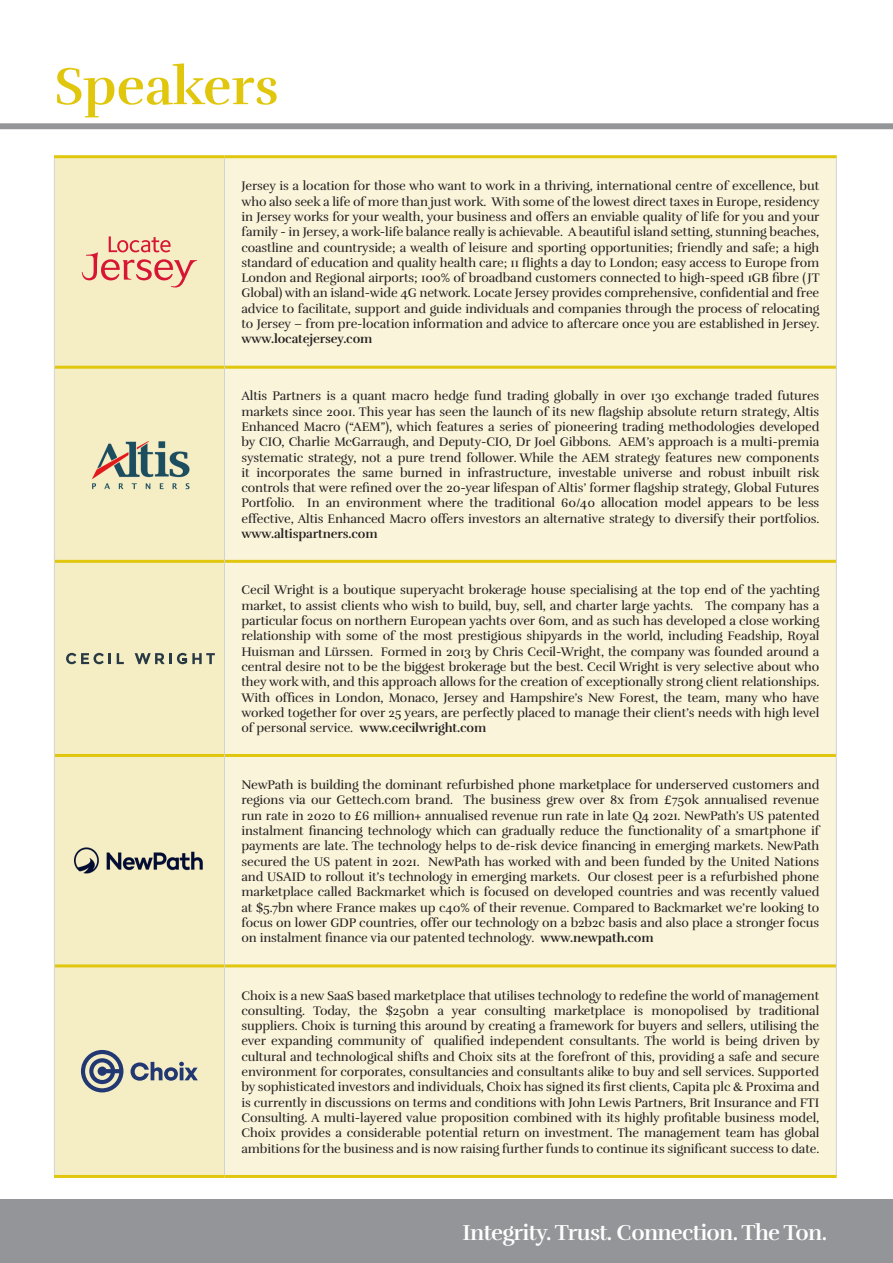
<style>
.page{position:relative;width:893px;height:1263px;background:#fff}
.page>*{position:absolute;margin:0;border:0;box-sizing:border-box;transform-origin:0 0}
.t1{font:700 53.1px "Rufina";color:#e0c60d}
.t2{font:700 22.2px "Rufina";letter-spacing:-.03em;color:#fff}
.Speaker_Text{font:12.75px/15.3px "Rufina";letter-spacing:-.01em;color:#231f20;text-align:justify}
.s1{font-weight:700}
</style>
<div class="page">
<div style="left:0;top:123px;width:893px;height:6px;background:#939598"></div>
<div style="left:0;top:1200px;width:893px;height:63px;background:#939598"></div>
<div style="left:55px;top:158px;width:169px;height:1017px;background:#f5eec5"></div>
<div style="left:225px;top:158px;width:611px;height:1017px;background:#f9f4da"></div>
<hr style="left:54px;top:155px;width:170px;height:3px;background:#e0c60d">
<hr style="left:224px;top:155px;width:613px;height:3px;background:#e0c60d">
<hr style="left:55px;top:366px;width:169px;height:3px;background:#e0c60d">
<hr style="left:225px;top:366px;width:611px;height:3px;background:#e0c60d">
<hr style="left:55px;top:560px;width:169px;height:3px;background:#e0c60d">
<hr style="left:225px;top:560px;width:611px;height:3px;background:#e0c60d">
<hr style="left:55px;top:754px;width:169px;height:3px;background:#e0c60d">
<hr style="left:225px;top:754px;width:611px;height:3px;background:#e0c60d">
<hr style="left:55px;top:964px;width:169px;height:3px;background:#e0c60d">
<hr style="left:225px;top:964px;width:611px;height:3px;background:#e0c60d">
<hr style="left:54px;top:1175px;width:170px;height:3px;background:#e0c60d">
<hr style="left:224px;top:1175px;width:613px;height:3px;background:#e0c60d">
<hr style="left:54px;top:158px;width:1px;height:209px;background:#d1d2d4">
<hr style="left:54px;top:367px;width:1px;height:194px;background:#d1d2d4">
<hr style="left:54px;top:561px;width:1px;height:194px;background:#d1d2d4">
<hr style="left:54px;top:755px;width:1px;height:211px;background:#d1d2d4">
<hr style="left:54px;top:966px;width:1px;height:209px;background:#d1d2d4">
<hr style="left:224px;top:158px;width:1px;height:209px;background:#d1d2d4">
<hr style="left:836px;top:158px;width:1px;height:209px;background:#d1d2d4">
<hr style="left:224px;top:367px;width:1px;height:194px;background:#d1d2d4">
<hr style="left:836px;top:367px;width:1px;height:194px;background:#d1d2d4">
<hr style="left:224px;top:561px;width:1px;height:194px;background:#d1d2d4">
<hr style="left:836px;top:561px;width:1px;height:194px;background:#d1d2d4">
<hr style="left:224px;top:755px;width:1px;height:211px;background:#d1d2d4">
<hr style="left:836px;top:755px;width:1px;height:211px;background:#d1d2d4">
<hr style="left:224px;top:966px;width:1px;height:209px;background:#d1d2d4">
<hr style="left:836px;top:966px;width:1px;height:209px;background:#d1d2d4">
<svg style="left:82px;top:236px;width:115px;height:52px;background:#efc3a8"></svg>
<img style="left:86px;top:437px;width:107px;height:55px">
<svg style="left:66px;top:653px;width:45px;height:11px"></svg>
<svg style="left:117px;top:653px;width:7px;height:11px"></svg>
<svg style="left:135px;top:653px;width:80px;height:11px"></svg>
<img style="left:75px;top:848px;width:127px;height:25px">
<svg style="left:81px;top:1050px;width:42px;height:42px;background:#8b929b"></svg>
<svg style="left:131px;top:1062px;width:67px;height:19px"></svg>
<p class="t1" style="left:54px;top:54px;width:226px">Speakers</p>
<p class="Speaker_Text" style="left:241px;top:179px;width:580px">Jersey is a location for those who want to work in a thriving, international centre of excellence, but who also seek a life of more than just work. With some of the lowest direct taxes in Europe, residency in Jersey works for your wealth, your business and offers an enviable quality of life for you and your family - in Jersey, a work-life balance really is achievable. A beautiful island setting, stunning beaches, coastline and countryside; a wealth of leisure and sporting opportunities; friendly and safe; a high standard of education and quality health care; 11 flights a day to London; easy access to Europe from London and Regional airports; 100% of broadband customers connected to high-speed 1GB fibre (JT Global) with an island-wide 4G network. Locate Jersey provides comprehensive, confidential and free advice to facilitate, support and guide individuals and companies through the process of relocating to Jersey – from pre-location information and advice to aftercare once you are established in Jersey. <span class="s1">www.locatejersey.com</span></p>
<p class="Speaker_Text" style="left:241px;top:388px;width:579px">Altis Partners is a quant macro hedge fund trading globally in over 130 exchange traded futures markets since 2001. This year has seen the launch of its new flagship absolute return strategy, Altis Enhanced Macro (“AEM”), which features a series of pioneering trading methodologies developed by CIO, Charlie McGarraugh, and Deputy-CIO, Dr Joel Gibbons. AEM’s approach is a multi-premia systematic strategy, not a pure trend follower. While the AEM strategy features new components it incorporates the same burned in infrastructure, investable universe and robust inbuilt risk controls that were refined over the 20-year lifespan of Altis’ former flagship strategy, Global Futures Portfolio. In an environment where the traditional 60/40 allocation model appears to be less effective, Altis Enhanced Macro offers investors an alternative strategy to diversify their portfolios. <span class="s1">www.altispartners.com</span></p>
<p class="Speaker_Text" style="left:241px;top:583px;width:579px">Cecil Wright is a boutique superyacht brokerage house specialising at the top end of the yachting market, to assist clients who wish to build, buy, sell, and charter large yachts. The company has a particular focus on northern European yachts over 60m, and as such has developed a close working relationship with some of the most prestigious shipyards in the world, including Feadship, Royal Huisman and Lürssen. Formed in 2013 by Chris Cecil-Wright, the company was founded around a central desire not to be the biggest brokerage but the best. Cecil Wright is very selective about who they work with, and this approach allows for the creation of exceptionally strong client relationships.<br>With offices in London, Monaco, Jersey and Hampshire’s New Forest, the team, many who have worked together for over 25 years, are perfectly placed to manage their client’s needs with high level of personal service. <span class="s1">www.cecilwright.com</span></p>
<p class="Speaker_Text" style="left:241px;top:777px;width:579px">NewPath is building the dominant refurbished phone marketplace for underserved customers and regions via our Gettech.com brand. The business grew over 8x from £750k annualised revenue run rate in 2020 to £6 million+ annualised revenue run rate in late Q4 2021. NewPath’s US patented instalment financing technology which can gradually reduce the functionality of a smartphone if payments are late. The technology helps to de-risk device financing in emerging markets. NewPath secured the US patent in 2021. NewPath has worked with and been funded by the United Nations and USAID to rollout it’s technology in emerging markets. Our closest peer is a refurbished phone marketplace called Backmarket which is focused on developed countries and was recently valued at $5.7bn where France makes up c40% of their revenue. Compared to Backmarket we’re looking to focus on lower GDP countries, offer our technology on a b2b2c basis and also place a stronger focus on instalment finance via our patented technology. <span class="s1">www.newpath.com</span></p>
<p class="Speaker_Text" style="left:241px;top:988px;width:580px">Choix is a new SaaS based marketplace that utilises technology to redefine the world of management consulting. Today, the $250bn a year consulting marketplace is monopolised by traditional suppliers. Choix is turning this around by creating a framework for buyers and sellers, utilising the ever expanding community of qualified independent consultants. The world is being driven by cultural and technological shifts and Choix sits at the forefront of this, providing a safe and secure environment for corporates, consultancies and consultants alike to buy and sell services. Supported by sophisticated investors and individuals, Choix has signed its first clients, Capita plc &amp; Proxima and is currently in discussions on terms and conditions with John Lewis Partners, Brit Insurance and FTI Consulting. A multi-layered value proposition combined with its highly profitable business model, Choix provides a considerable potential return on investment. The management team has global ambitions for the business and is now raising further funds to continue its significant success to date.</p>
<p class="t2" style="left:463px;top:1219px;width:366px">Integrity. Trust. Connection. The Ton.</p>
</div>
